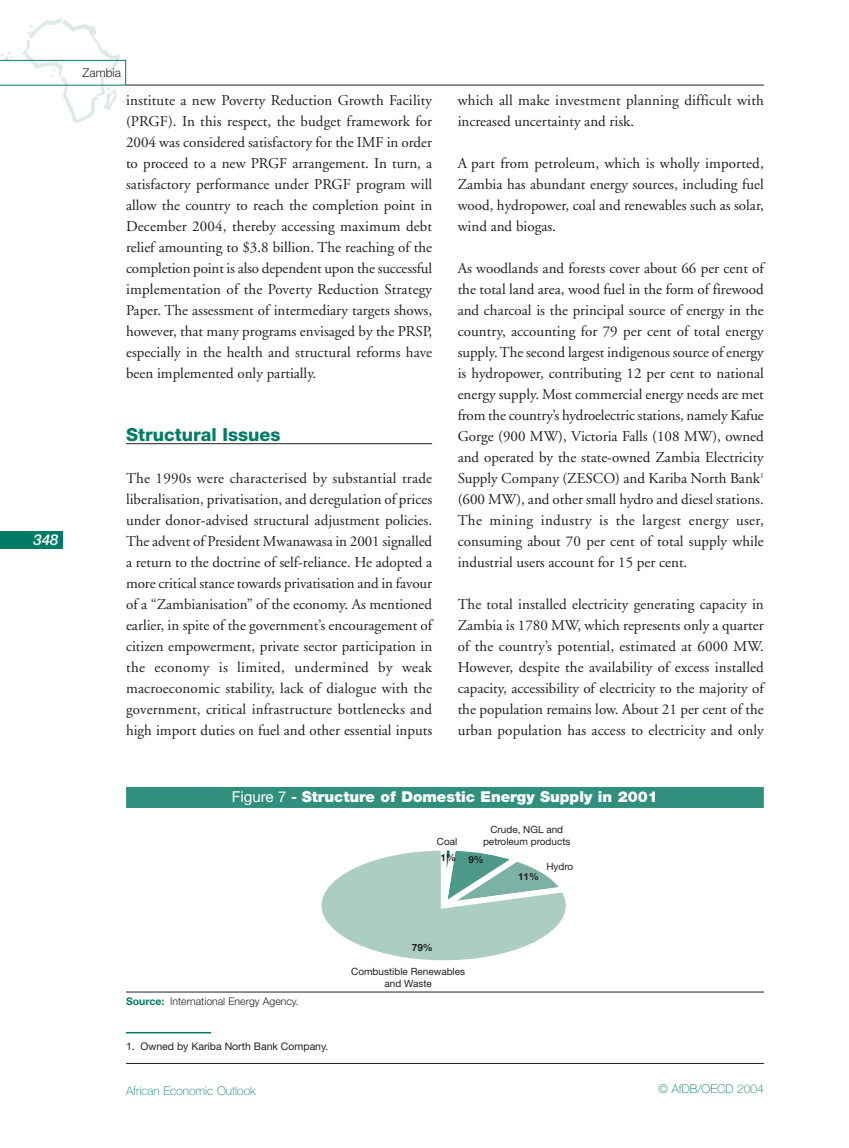
<style>
.page{position:relative;width:849px;height:1148px;background:#fff}
.page>*{position:absolute;margin:0;border:0;box-sizing:border-box;transform-origin:0 0}
.t1{font:800 18px "Helvetica Neue";color:#007c66}
.t2{font:15px/21px "Adobe Garamond";color:#231f20;text-align:justify}
.t3{font:900 15px "Helvetica Neue";color:#fff}
.t4{font:italic 500 15px "Helvetica Neue";color:#fff}
.t5{font:100 12px "Helvetica Neue";color:#007c66}
.t6{font:300 12px "Helvetica Neue";color:#231f20}
.t7{font:300 10.5px "Helvetica Neue";color:#231f20}
.t8{font:10.5px "Helvetica Neue";color:#231f20}
.t9{font:10.05px/12.1px "Helvetica Neue";color:#231f20;text-align:center}
.t10{font:700 10.05px "Helvetica Neue";color:#231f20}
.s1{font-weight:400}
.s2{font-weight:700}
.s3{font-weight:700;color:#007c66}
</style>
<div class="page">
<hr style="left:126px;top:85px;width:638px;height:1px;background:#231f20">
<hr style="left:126px;top:1063px;width:638px;height:1px;background:#231f20">
<div style="left:0;top:531px;width:62px;height:18px;background:#007c66"></div>
<svg style="left:0;top:19px;width:126px;height:104px"></svg>
<hr style="left:126px;top:443px;width:306px;height:1px;background:#231f20">
<svg style="left:321px;top:850px;width:245px;height:111px"></svg>
<div style="left:126px;top:787px;width:638px;height:21px;background:#31907d"></div>
<hr style="left:126px;top:991px;width:638px;height:1px;background:#231f20">
<hr style="left:126px;top:1031px;width:85px;height:2px;background:#007c66">
<p class="t4" style="left:33px;top:535px;width:27px">348</p>
<p class="t6" style="left:83px;top:69px;width:40px">Zambia</p>
<p class="t2" style="left:126px;top:91px;width:308px">institute a new Poverty Reduction Growth Facility (PRGF). In this respect, the budget framework for 2004 was considered satisfactory for the IMF in order to proceed to a new PRGF arrangement. In turn, a satisfactory performance under PRGF program will allow the country to reach the completion point in December 2004, thereby accessing maximum debt relief amounting to $3.8 billion. The reaching of the completion point is also dependent upon the successful implementation of the Poverty Reduction Strategy Paper. The assessment of intermediary targets shows, however, that many programs envisaged by the PRSP, especially in the health and structural reforms have been implemented only partially.</p>
<p class="t1" style="left:126px;top:428px;width:156px">Structural Issues</p>
<p class="t2" style="left:126px;top:469px;width:308px">The 1990s were characterised by substantial trade liberalisation, privatisation, and deregulation of prices under donor-advised structural adjustment policies.<br>The advent of President Mwanawasa in 2001 signalled a return to the doctrine of self-reliance. He adopted a more critical stance towards privatisation and in favour of a “Zambianisation” of the economy. As mentioned earlier, in spite of the government’s encouragement of citizen empowerment, private sector participation in the economy is limited, undermined by weak macroeconomic stability, lack of dialogue with the government, critical infrastructure bottlenecks and high import duties on fuel and other essential inputs</p>
<p class="t2" style="left:458px;top:91px;width:308px">which all make investment planning difficult with increased uncertainty and risk.</p>
<p class="t2" style="left:458px;top:154px;width:308px">A part from petroleum, which is wholly imported, Zambia has abundant energy sources, including fuel wood, hydropower, coal and renewables such as solar, wind and biogas.</p>
<p class="t2" style="left:458px;top:259px;width:308px">As woodlands and forests cover about 66 per cent of the total land area, wood fuel in the form of firewood and charcoal is the principal source of energy in the country, accounting for 79 per cent of total energy supply. The second largest indigenous source of energy is hydropower, contributing 12 per cent to national energy supply. Most commercial energy needs are met from the country’s hydroelectric stations, namely Kafue Gorge (900 MW), Victoria Falls (108 MW), owned and operated by the state-owned Zambia Electricity Supply Company (ZESCO) and Kariba North Bank<sup>1 </sup>(600 MW), and other small hydro and diesel stations.<br>The mining industry is the largest energy user, consuming about 70 per cent of total supply while industrial users account for 15 per cent.</p>
<p class="t2" style="left:458px;top:595px;width:308px">The total installed electricity generating capacity in Zambia is 1780 MW, which represents only a quarter of the country’s potential, estimated at 6000 MW.<br>However, despite the availability of excess installed capacity, accessibility of electricity to the majority of the population remains low. About 21 per cent of the urban population has access to electricity and only</p>
<p class="t3" style="left:232px;top:791px;width:428px"><span class="s1">Figure 7</span> <span class="s2">-</span> Structure of Domestic Energy Supply in 2001</p>
<p class="t9" style="left:483px;top:824px;width:89px">Crude, NGL and petroleum products</p>
<p class="t9" style="left:546px;top:861px;width:28px">Hydro</p>
<p class="t9" style="left:437px;top:836px;width:22px">Coal</p>
<p class="t10" style="left:441px;top:854px;width:45px">1% 9%</p>
<p class="t10" style="left:518px;top:873px;width:23px">11%</p>
<p class="t10" style="left:412px;top:943px;width:23px">79%</p>
<p class="t7" style="left:126px;top:997px;width:174px"><span class="s3">Source:</span> International Energy Agency.</p>
<p class="t8" style="left:126px;top:1043px;width:204px">1. Owned by Kariba North Bank Company.</p>
<p class="t9" style="left:351px;top:966px;width:115px">Combustible Renewables and Waste</p>
<p class="t5" style="left:126px;top:1086px;width:131px">African Economic Outlook</p>
<p class="t5" style="left:659px;top:1084px;width:107px">© AfDB/OECD 2004</p>
</div>
